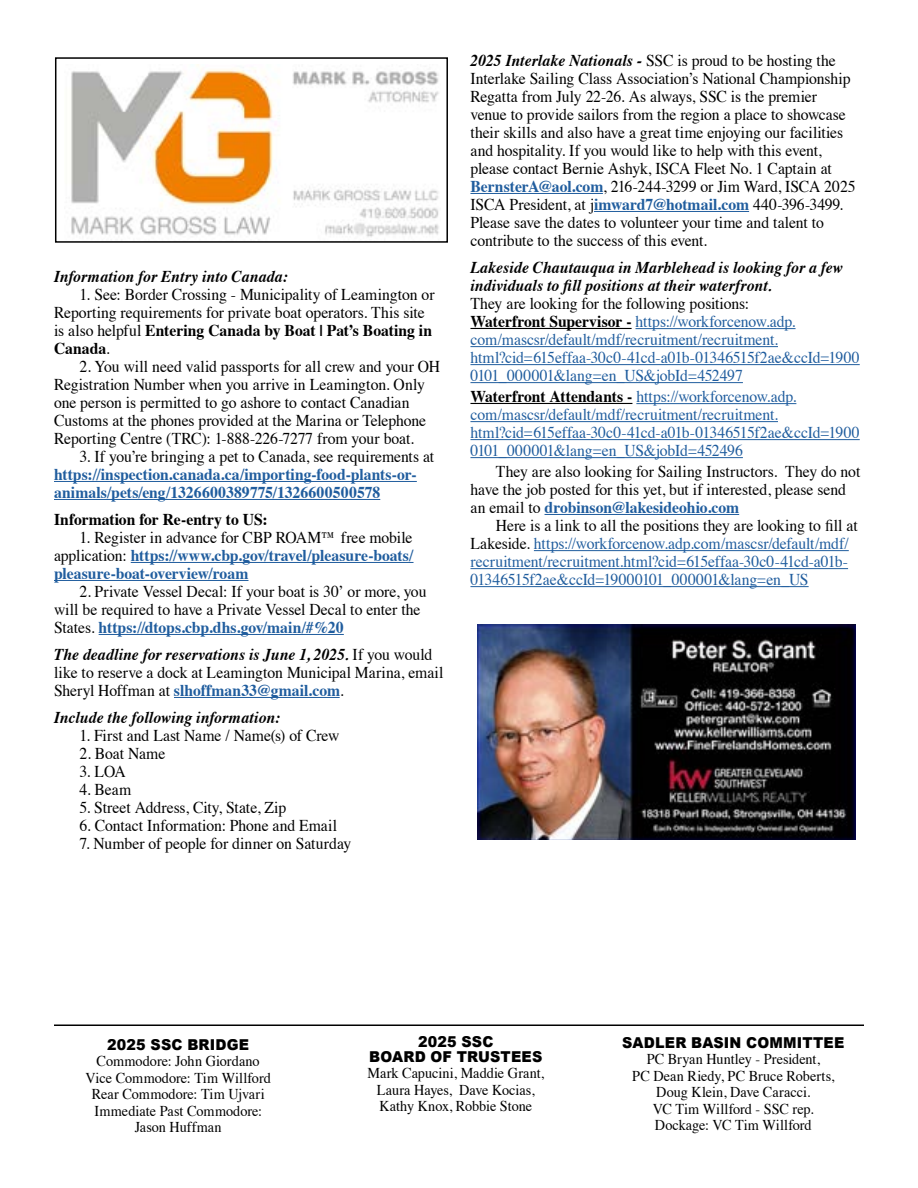
<style>
.page{position:relative;width:918px;height:1188px;background:#fff}
.page>*{position:absolute;margin:0;border:0;box-sizing:border-box;transform-origin:0 0}
.t1{font:16.5px/18px "Times";letter-spacing:-.005em;color:#000;scale:.95 1}
.t2{font:16.5px/18px "Times";letter-spacing:-.005em;color:#205d9e;scale:.95 1}
.t3{font:700 16.5px/18px "Times";color:#205d9e;scale:.95 1}
.t4{font:italic 700 16.5px/18px "Times";letter-spacing:.005em;color:#000;scale:.95 1}
.t5{font:700 16.5px "Times";letter-spacing:-.005em;color:#000;scale:.95 1}
.t6{font:15px/16.5px "Times";color:#000;text-align:center;scale:.95 1}
.t7{font:900 15px/15px "Arial";letter-spacing:.01em;color:#000;text-align:center;scale:.95 1}
.s1{font-weight:700}
.s2{font-weight:400;color:#000}
.s3{font-weight:700;color:#205d9e}
.s4{font-weight:700;font-style:italic}
.s5{color:#000}
.s6{font-weight:700;color:#000}
</style>
<div class="page">
<hr style="left:54px;top:1024px;width:810px;height:2px;background:#000">
<hr style="left:54px;top:481px;width:363px;height:1px;background:#205d9e">
<hr style="left:54px;top:499px;width:326px;height:1px;background:#205d9e">
<hr style="left:131px;top:562px;width:283px;height:1px;background:#205d9e">
<hr style="left:54px;top:580px;width:195px;height:1px;background:#205d9e">
<hr style="left:99px;top:634px;width:245px;height:1px;background:#205d9e">
<hr style="left:174px;top:697px;width:166px;height:1px;background:#205d9e">
<hr style="left:470px;top:193px;width:133px;height:1px;background:#205d9e">
<hr style="left:594px;top:211px;width:155px;height:1px;background:#205d9e">
<hr style="left:470px;top:328px;width:162px;height:1px;background:#000">
<hr style="left:636px;top:328px;width:160px;height:1px;background:#205d9e">
<hr style="left:470px;top:346px;width:308px;height:1px;background:#205d9e">
<hr style="left:470px;top:364px;width:390px;height:1px;background:#205d9e">
<hr style="left:470px;top:382px;width:273px;height:1px;background:#205d9e">
<hr style="left:470px;top:403px;width:162px;height:1px;background:#000">
<hr style="left:636px;top:403px;width:160px;height:1px;background:#205d9e">
<hr style="left:470px;top:421px;width:308px;height:1px;background:#205d9e">
<hr style="left:470px;top:439px;width:390px;height:1px;background:#205d9e">
<hr style="left:470px;top:457px;width:273px;height:1px;background:#205d9e">
<hr style="left:545px;top:514px;width:194px;height:1px;background:#205d9e">
<hr style="left:534px;top:550px;width:315px;height:1px;background:#205d9e">
<hr style="left:470px;top:568px;width:378px;height:1px;background:#205d9e">
<hr style="left:470px;top:586px;width:339px;height:1px;background:#205d9e">
<img style="left:477px;top:624px;width:378px;height:215px">
<img style="left:71px;top:65px;width:368px;height:172px">
<div style="left:55px;top:57px;width:393px;height:186px;border:2px solid #000"></div>
<p class="t4" style="left:54px;top:266px;width:248px">Information for Entry into Canada:</p>
<p class="t1" style="left:54px;top:284px;width:402px;text-indent:26px">1. See: Border Crossing - Municipality of Leamington or Reporting requirements for private boat operators. This site is also helpful <span class="s1">Entering Canada by Boat | Pat’s Boating in Canada</span>.</p>
<p class="t1" style="left:54px;top:356px;width:408px;text-indent:26px">2. You will need valid passports for all crew and your OH Registration Number when you arrive in Leamington. Only one person is permitted to go ashore to contact Canadian Customs at the phones provided at the Marina or Telephone Reporting Centre (TRC): 1-888-226-7277 from your boat.</p>
<p class="t1" style="left:80px;top:446px;width:375px">3. If you’re bringing a pet to Canada, see requirements at</p>
<p class="t3" style="left:54px;top:464px;width:383px">https://inspection.canada.ca/importing-food-plants-or&shy;animals/pets/eng/1326600389775/1326600500578</p>
<p class="t5" style="left:54px;top:504px;width:227px">Information for Re-entry to US:</p>
<p class="t3" style="left:54px;top:527px;width:380px;text-align:justify;text-indent:26px"><span class="s2">1. Register in advance for CBP ROAM™ free mobile application:</span> https://www.cbp.gov/travel/pleasure-boats/ pleasure-boat-overview/roam</p>
<p class="t1" style="left:54px;top:581px;width:394px;text-indent:26px">2. Private Vessel Decal: If your boat is 30’ or more, you will be required to have a Private Vessel Decal to enter the<br>States. <span class="s3">https://dtops.cbp.dhs.gov/main/#%20</span></p>
<p class="t1" style="left:54px;top:644px;width:411px"><span class="s4">The deadline for reservations is June 1, 2025.</span> If you would like to reserve a dock at Leamington Municipal Marina, email<br>Sheryl Hoffman at <span class="s3">slhoffman33@gmail.com</span>.</p>
<p class="t4" style="left:54px;top:707px;width:240px">Include the following information:</p>
<p class="t1" style="left:80px;top:725px;width:275px">1. First and Last Name / Name(s) of Crew</p>
<p class="t1" style="left:80px;top:743px;width:92px">2. Boat Name</p>
<p class="t1" style="left:80px;top:761px;width:50px">3. LOA</p>
<p class="t1" style="left:80px;top:779px;width:56px">4. Beam</p>
<p class="t1" style="left:80px;top:797px;width:219px">5. Street Address, City, State, Zip</p>
<p class="t1" style="left:80px;top:815px;width:273px">6. Contact Information: Phone and Email</p>
<p class="t1" style="left:80px;top:833px;width:288px">7. Number of people for dinner on Saturday</p>
<p class="t1" style="left:470px;top:50px;width:407px"><span class="s4">2025 Interlake Nationals -</span> SSC is proud to be hosting the Interlake Sailing Class Association’s National Championship Regatta from July 22-26. As always, SSC is the premier venue to provide sailors from the region a place to showcase their skills and also have a great time enjoying our facilities and hospitality. If you would like to help with this event, please contact Bernie Ashyk, ISCA Fleet No. 1 Captain at <span class="s3">BernsterA@aol.com</span>, 216-244-3299 or Jim Ward, ISCA 2025<br>ISCA President, at j<span class="s3">imward7@hotmail.com</span> 440-396-3499.<br>Please save the dates to volunteer your time and talent to contribute to the success of this event.</p>
<p class="t4" style="left:470px;top:257px;width:394px">Lakeside Chautauqua in Marblehead is looking for a few individuals to fill positions at their waterfront.</p>
<p class="t2" style="left:470px;top:293px;width:411px"><span class="s5">They are looking for the following positions:<br></span><span class="s6">Waterfront Supervisor -</span> https://workforcenow.adp. com/mascsr/default/mdf/recruitment/recruitment. html?cid=615effaa-30c0-41cd-a01b-01346515f2ae&amp;ccId=1900<br>0101_000001&amp;lang=en_US&amp;jobId=452497</p>
<p class="t2" style="left:470px;top:386px;width:411px"><span class="s6">Waterfront Attendants -</span> https://workforcenow.adp. com/mascsr/default/mdf/recruitment/recruitment. html?cid=615effaa-30c0-41cd-a01b-01346515f2ae&amp;ccId=1900<br>0101_000001&amp;lang=en_US&amp;jobId=452496</p>
<p class="t1" style="left:470px;top:461px;width:412px;text-indent:26px">They are also looking for Sailing Instructors. They do not have the job posted for this yet, but if interested, please send an email to <span class="s3">drobinson@lakesideohio.com</span></p>
<p class="t2" style="left:470px;top:515px;width:409px;text-indent:26px"><span class="s5">Here is a link to all the positions they are looking to fill at Lakeside.</span> https://workforcenow.adp.com/mascsr/default/mdf/ recruitment/recruitment.html?cid=615effaa-30c0-41cd-a01b-01346515f2ae&amp;ccId=19000101_000001&amp;lang=en_US</p>
<p class="t7" style="left:107px;top:1036px;width:151px">2025 SSC BRIDGE</p>
<p class="t6" style="left:86px;top:1051px;width:197px">Commodore: John Giordano<br>Vice Commodore: Tim Willford<br>Rear Commodore: Tim Ujvari<br>Immediate Past Commodore:<br>Jason Huffman</p>
<p class="t7" style="left:369px;top:1033px;width:184px">2025 SSC<br>BOARD OF TRUSTEES</p>
<p class="t6" style="left:367px;top:1064px;width:187px">Mark Capucini, Maddie Grant,<br>Laura Hayes, Dave Kocias,<br>Kathy Knox, Robbie Stone</p>
<p class="t7" style="left:622px;top:1034px;width:235px">SADLER BASIN COMMITTEE</p>
<p class="t6" style="left:632px;top:1050px;width:214px">PC Bryan Huntley - President,<br>PC Dean Riedy, PC Bruce Roberts,<br>Doug Klein, Dave Caracci.<br>VC Tim Willford - SSC rep.<br>Dockage: VC Tim Willford</p>
</div>
